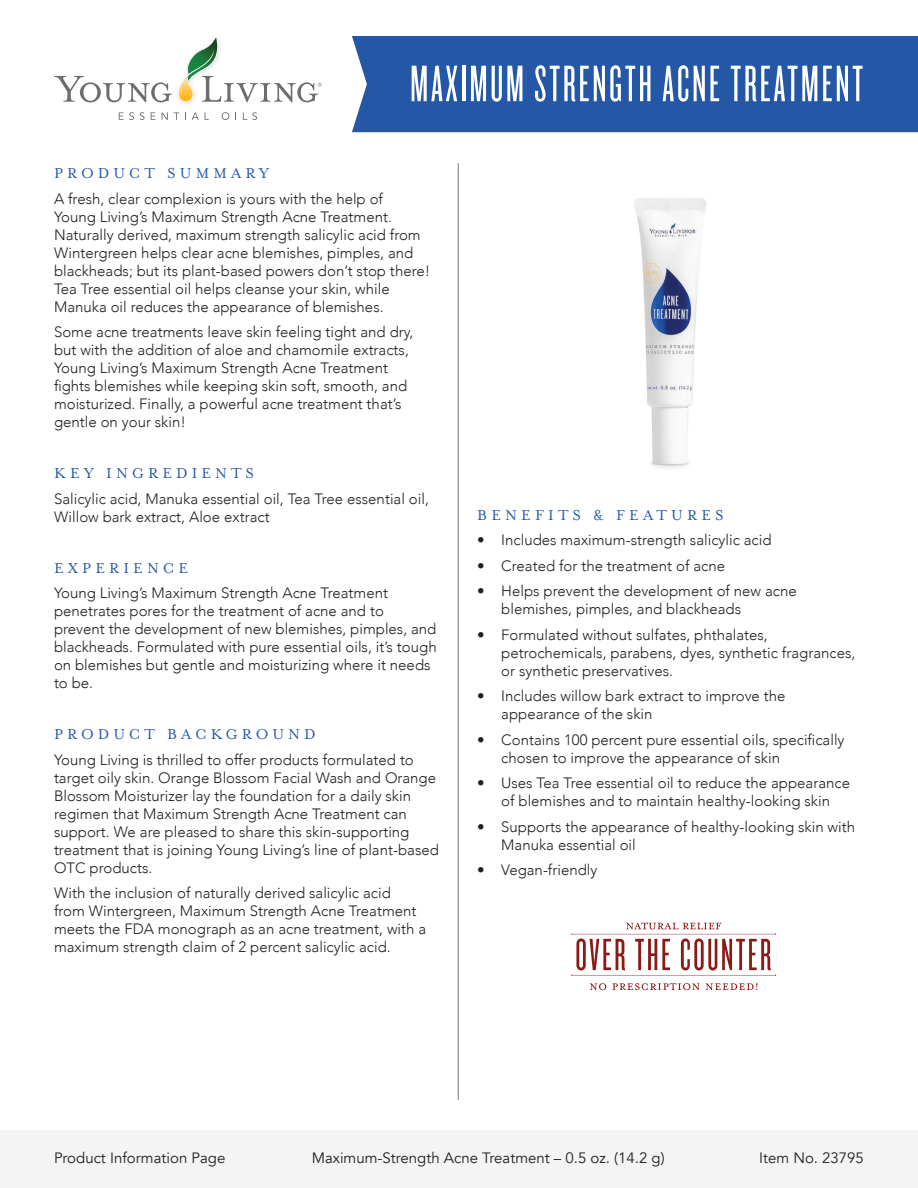
<style>
.page{position:relative;width:918px;height:1188px;background:#fff}
.page>*{position:absolute;margin:0;border:0;box-sizing:border-box;transform-origin:0 0}
.t1{font:53.4px "Knockout 26 Junior Flywght";letter-spacing:.05em;color:#fff}
.t2{font:16.5px "Mrs Eaves OT";letter-spacing:.25em;color:#2457a6}
.t3{font:300 15px/18px "Avenir";color:#231f20}
.t4{font:15px "Avenir";color:#231f20}
</style>
<div class="page">
<div style="left:0;top:1130px;width:918px;height:58px;background:#f4f4f4"></div>
<hr style="left:458px;top:163px;width:1px;height:937px;background:#777779">
<div style="left:352px;top:36px;width:566px;height:96px;background:#2457a6"></div>
<img style="left:634px;top:198px;width:73px;height:271px">
<svg style="left:590px;top:983px;width:16px;height:7px"></svg>
<svg style="left:612px;top:983px;width:88px;height:7px"></svg>
<svg style="left:706px;top:983px;width:52px;height:7px"></svg>
<svg style="left:571px;top:922px;width:205px;height:54px"></svg>
<img style="left:178px;top:89px;width:14px;height:15px">
<svg style="left:54px;top:76px;width:118px;height:26px"></svg>
<svg style="left:179px;top:37px;width:143px;height:65px"></svg>
<svg style="left:119px;top:112px;width:15px;height:8px"></svg>
<svg style="left:140px;top:112px;width:4px;height:8px"></svg>
<svg style="left:151px;top:112px;width:4px;height:8px"></svg>
<svg style="left:162px;top:112px;width:6px;height:8px"></svg>
<svg style="left:174px;top:112px;width:5px;height:8px"></svg>
<svg style="left:192px;top:112px;width:7px;height:8px"></svg>
<svg style="left:222px;top:112px;width:7px;height:8px"></svg>
<svg style="left:243px;top:112px;width:14px;height:8px"></svg>
<h1 class="t1" style="left:410px;top:54px;width:455px">MAXIMUM STRENGTH ACNE TREATMENT</h1>
<p class="t2" style="left:54px;top:164px;width:217px">PRODUCT SUMMARY</p>
<p class="t3" style="left:54px;top:190px;width:378px">A fresh, clear complexion is yours with the help of<br>Young Living’s Maximum Strength Acne Treatment.<br>Naturally derived, maximum strength salicylic acid from Wintergreen helps clear acne blemishes, pimples, and blackheads; but its plant-based powers don’t stop there!<br>Tea Tree essential oil helps cleanse your skin, while Manuka oil reduces the appearance of blemishes.</p>
<p class="t3" style="left:54px;top:323px;width:361px">Some acne treatments leave skin feeling tight and dry, but with the addition of aloe and chamomile extracts, Young Living’s Maximum Strength Acne Treatment fights blemishes while keeping skin soft, smooth, and moisturized. Finally, a powerful acne treatment that’s gentle on your skin!</p>
<p class="t2" style="left:54px;top:464px;width:202px">KEY INGREDIENTS</p>
<p class="t3" style="left:54px;top:490px;width:376px">Salicylic acid, Manuka essential oil, Tea Tree essential oil,<br>Willow bark extract, Aloe extract</p>
<p class="t2" style="left:54px;top:559px;width:136px">EXPERIENCE</p>
<p class="t3" style="left:54px;top:584px;width:384px">Young Living’s Maximum Strength Acne Treatment penetrates pores for the treatment of acne and to prevent the development of new blemishes, pimples, and blackheads. Formulated with pure essential oils, it’s tough on blemishes but gentle and moisturizing where it needs to be.</p>
<p class="t2" style="left:54px;top:725px;width:263px">PRODUCT BACKGROUND</p>
<p class="t3" style="left:54px;top:751px;width:386px">Young Living is thrilled to offer products formulated to target oily skin. Orange Blossom Facial Wash and Orange Blossom Moisturizer lay the foundation for a daily skin regimen that Maximum Strength Acne Treatment can support. We are pleased to share this skin-supporting treatment that is joining Young Living’s line of plant-based OTC products.</p>
<p class="t3" style="left:54px;top:884px;width:374px">With the inclusion of naturally derived salicylic acid<br>from Wintergreen, Maximum Strength Acne Treatment meets the FDA monograph as an acne treatment, with a maximum strength claim of 2 percent salicylic acid.</p>
<p class="t2" style="left:477px;top:506px;width:248px">BENEFITS &amp; FEATURES</p>
<p class="t3" style="left:477px;top:531px;width:296px">• Includes maximum-strength salicylic acid</p>
<p class="t3" style="left:477px;top:557px;width:249px">• Created for the treatment of acne</p>
<p class="t3" style="left:501px;top:582px;width:297px;text-indent:-24px">• Helps prevent the development of new acne blemishes, pimples, and blackheads</p>
<p class="t3" style="left:501px;top:626px;width:356px;text-indent:-24px">• Formulated without sulfates, phthalates, petrochemicals, parabens, dyes, synthetic fragrances, or synthetic preservatives.</p>
<p class="t3" style="left:501px;top:687px;width:286px;text-indent:-24px">• Includes willow bark extract to improve the appearance of the skin</p>
<p class="t3" style="left:501px;top:731px;width:345px;text-indent:-24px">• Contains 100 percent pure essential oils, specifically chosen to improve the appearance of skin</p>
<p class="t3" style="left:477px;top:774px;width:374px;text-align:center">• Uses Tea Tree essential oil to reduce the appearance of blemishes and to maintain healthy-looking skin</p>
<p class="t3" style="left:501px;top:818px;width:355px;text-indent:-24px">• Supports the appearance of healthy-looking skin with<br>Manuka essential oil</p>
<p class="t3" style="left:477px;top:861px;width:122px">• Vegan-friendly</p>
<p class="t4" style="left:54px;top:1148px;width:173px">Product Information Page</p>
<p class="t4" style="left:312px;top:1148px;width:354px">Maximum-Strength Acne Treatment – 0.5 oz. (14.2 g)</p>
<p class="t4" style="left:759px;top:1148px;width:106px">Item No. 23795</p>
</div>
